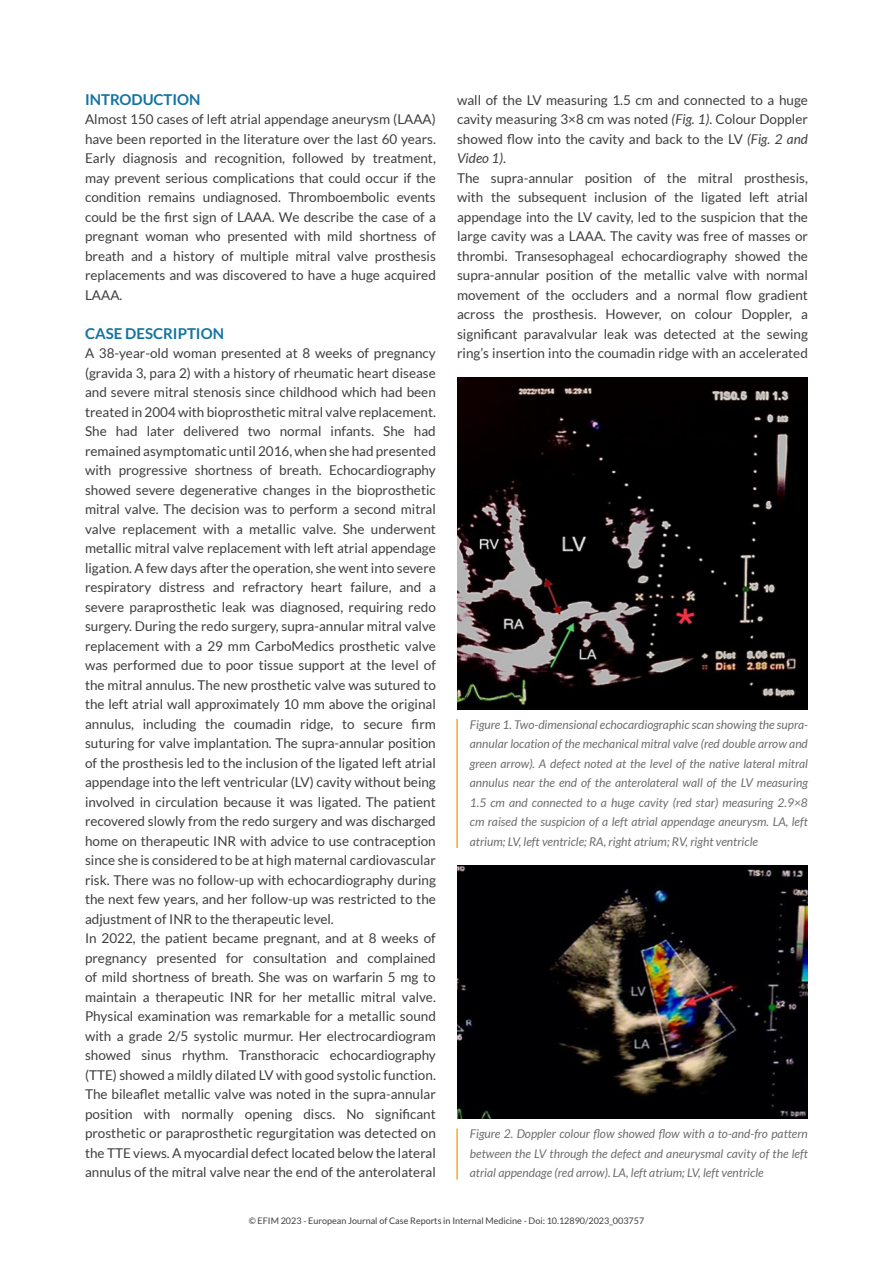
<style>
.page{position:relative;width:893px;height:1263px;background:#fff}
.page>*{position:absolute;margin:0;border:0;box-sizing:border-box;transform-origin:0 0}
.titoletti{font:700 15px "Lato";color:#1373a1}
.testo_normale{font:13.5px/19.5px "Lato";color:#3e3e3f;text-align:justify}
.dida{font:italic 12px/19.5px "Lato";color:#6c6d70;text-align:justify}
.t1{font:9px "Lato";color:#3e3e3f}
.s1{font-style:italic}
</style>
<div class="page">
<hr style="left:456px;top:719px;width:2px;height:129px;background:#faa633">
<hr style="left:456px;top:1128px;width:2px;height:51px;background:#faa633">
<img style="left:457px;top:378px;width:351px;height:331px">
<img style="left:457px;top:865px;width:351px;height:254px">
<p class="titoletti" style="left:85px;top:90px;width:117px">INTRODUCTION</p>
<p class="testo_normale" style="left:85px;top:109px;width:352px">Almost 150 cases of left atrial appendage aneurysm (LAAA) have been reported in the literature over the last 60 years.<br>Early diagnosis and recognition, followed by treatment, may prevent serious complications that could occur if the condition remains undiagnosed. Thromboembolic events could be the first sign of LAAA. We describe the case of a pregnant woman who presented with mild shortness of breath and a history of multiple mitral valve prosthesis replacements and was discovered to have a huge acquired LAAA.</p>
<p class="titoletti" style="left:85px;top:324px;width:140px">CASE DESCRIPTION</p>
<p class="testo_normale" style="left:85px;top:343px;width:352px">A 38-year-old woman presented at 8 weeks of pregnancy (gravida 3, para 2) with a history of rheumatic heart disease and severe mitral stenosis since childhood which had been treated in 2004 with bioprosthetic mitral valve replacement.<br>She had later delivered two normal infants. She had remained asymptomatic until 2016, when she had presented with progressive shortness of breath. Echocardiography showed severe degenerative changes in the bioprosthetic mitral valve. The decision was to perform a second mitral valve replacement with a metallic valve. She underwent metallic mitral valve replacement with left atrial appendage ligation. A few days after the operation, she went into severe respiratory distress and refractory heart failure, and a severe paraprosthetic leak was diagnosed, requiring redo surgery. During the redo surgery, supra-annular mitral valve replacement with a 29 mm CarboMedics prosthetic valve was performed due to poor tissue support at the level of the mitral annulus. The new prosthetic valve was sutured to the left atrial wall approximately 10 mm above the original annulus, including the coumadin ridge, to secure firm suturing for valve implantation. The supra-annular position of the prosthesis led to the inclusion of the ligated left atrial appendage into the left ventricular (LV) cavity without being involved in circulation because it was ligated. The patient recovered slowly from the redo surgery and was discharged home on therapeutic INR with advice to use contraception since she is considered to be at high maternal cardiovascular risk. There was no follow-up with echocardiography during the next few years, and her follow-up was restricted to the adjustment of INR to the therapeutic level.</p>
<p class="testo_normale" style="left:85px;top:928px;width:352px">In 2022, the patient became pregnant, and at 8 weeks of pregnancy presented for consultation and complained of mild shortness of breath. She was on warfarin 5 mg to maintain a therapeutic INR for her metallic mitral valve.<br>Physical examination was remarkable for a metallic sound with a grade 2/5 systolic murmur. Her electrocardiogram showed sinus rhythm. Transthoracic echocardiography (TTE) showed a mildly dilated LV with good systolic function.<br>The bileaflet metallic valve was noted in the supra-annular position with normally opening discs. No significant prosthetic or paraprosthetic regurgitation was detected on the TTE views. A myocardial defect located below the lateral annulus of the mitral valve near the end of the anterolateral</p>
<p class="testo_normale" style="left:457px;top:90px;width:352px">wall of the LV measuring 1.5 cm and connected to a huge cavity measuring 3×8 cm was noted <span class="s1">(Fig. 1)</span>. Colour Doppler showed flow into the cavity and back to the LV <span class="s1">(Fig. 2 and Video 1)</span>.</p>
<p class="testo_normale" style="left:457px;top:168px;width:352px">The supra-annular position of the mitral prosthesis, with the subsequent inclusion of the ligated left atrial appendage into the LV cavity, led to the suspicion that the large cavity was a LAAA. The cavity was free of masses or thrombi. Transesophageal echocardiography showed the supra-annular position of the metallic valve with normal movement of the occluders and a normal flow gradient across the prosthesis. However, on colour Doppler, a significant paravalvular leak was detected at the sewing ring’s insertion into the coumadin ridge with an accelerated</p>
<p class="dida" style="left:470px;top:715px;width:340px">Figure 1. Two-dimensional echocardiographic scan showing the supra&shy;annular location of the mechanical mitral valve (red double arrow and green arrow). A defect noted at the level of the native lateral mitral annulus near the end of the anterolateral wall of the LV measuring 1.5 cm and connected to a huge cavity (red star) measuring 2.9×8 cm raised the suspicion of a left atrial appendage aneurysm. LA, left atrium; LV, left ventricle; RA, right atrium; RV, right ventricle</p>
<p class="dida" style="left:470px;top:1124px;width:340px">Figure 2. Doppler colour flow showed flow with a to-and-fro pattern between the LV through the defect and aneurysmal cavity of the left atrial appendage (red arrow). LA, left atrium; LV, left ventricle</p>
<p class="t1" style="left:249px;top:1215px;width:397px">© EFIM 2023 - European Journal of Case Reports in Internal Medicine - Doi: 10.12890/2023_003757</p>
</div>
